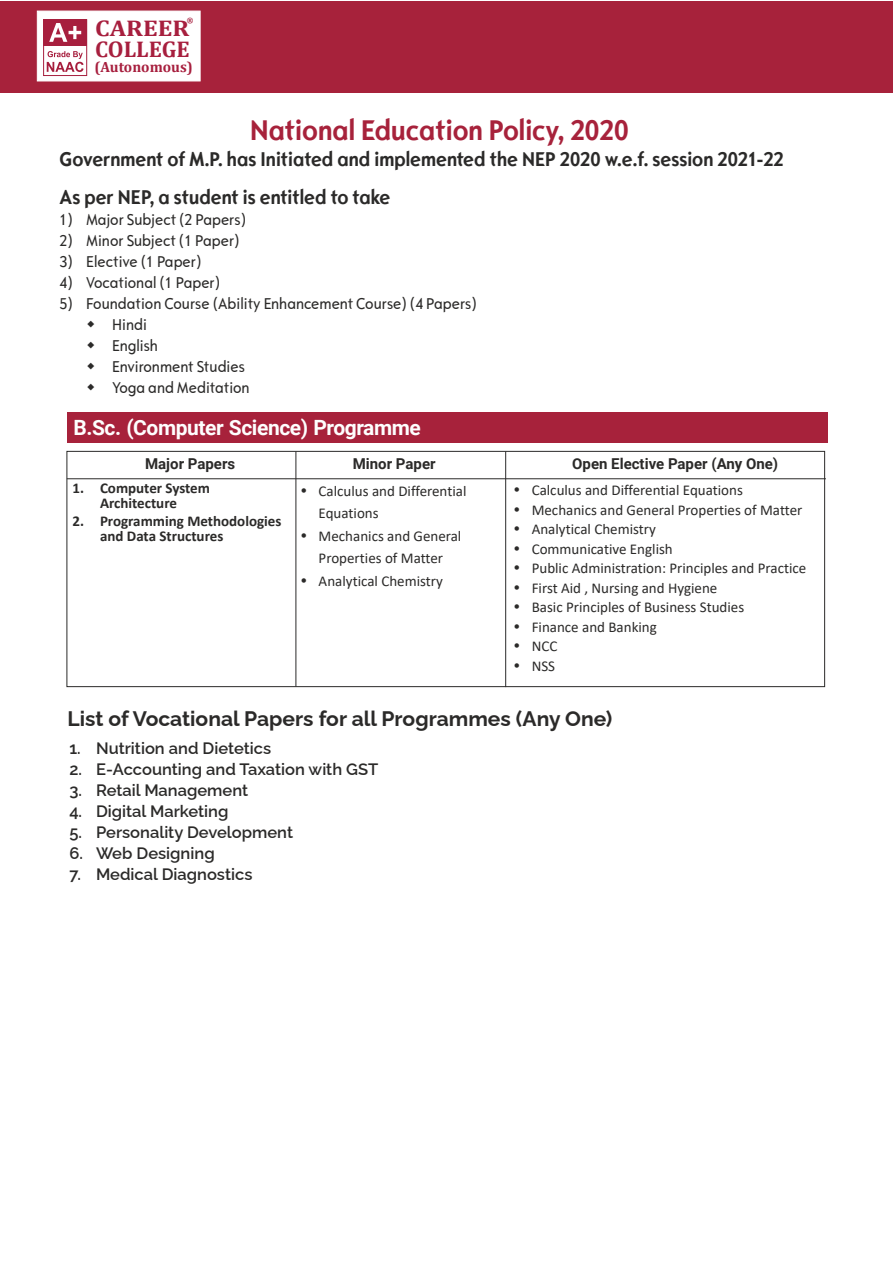
<style>
.page{position:relative;width:893px;height:1263px;background:#fff}
.page>*{position:absolute;margin:0;border:0;box-sizing:border-box;transform-origin:0 0}
.t1{font:700 30px "Opel Sans Condensed";color:#a7223b}
.t2{font:700 22.8px "Cambria";color:#a71f3e}
.t3{font:700 22.8px "Cambria";color:#a71f3e;scale:1.11 1}
.t4{font:700 21px "Opel Sans Condensed";color:#2b2a29}
.t5{font:700 21px "Raleway";color:#2b2a29}
.t6{font:700 21px "Roboto";letter-spacing:-.02em;color:#fefefe}
.t7{font:condensed 16.5px/21px "Opel Sans";color:#2b2a29}
.t8{font:600 16.5px "Raleway";color:#2b2a29}
.t9{font:15px/22.5px "Calibri";color:#2b2a29}
.t10{font:700 15px/15px "Calibri";color:#2b2a29;text-align:center}
.t11{font:700 15px "Roboto";color:#2b2a29}
.t12{font:700 14.85px "Cambria";color:#a71f3e}
.t13{font:700 7.8px "Cambria";color:#a71f3e}
</style>
<div class="page">
<div style="left:67px;top:412px;width:760px;height:30px;background:#a7223b"></div>
<div style="left:66px;top:451px;width:759px;height:236px;border:1px solid #2b2a29"></div>
<hr style="left:295px;top:451px;width:1px;height:236px;background:#2b2a29">
<hr style="left:505px;top:451px;width:1px;height:236px;background:#2b2a29">
<hr style="left:67px;top:478px;width:759px;height:1px;background:#2b2a29">
<div style="left:0;top:1px;width:893px;height:92px;background:#a7223b"></div>
<div style="left:37px;top:11px;width:163px;height:70px;background:#fff"></div>
<svg style="left:47px;top:51px;width:37px;height:21px"></svg>
<div style="left:44px;top:20px;width:43px;height:26px;background:#a71f3e"></div>
<div style="left:43px;top:19px;width:44px;height:57px;border:1px solid #a71f3e"></div>
<svg style="left:49px;top:23px;width:32px;height:19px"></svg>
<p class="t13" style="left:187px;top:15px;width:8px">®</p>
<h2 class="t3" style="left:95px;top:12px;width:86px">CAREER</h2>
<h2 class="t2" style="left:95px;top:33px;width:96px">COLLEGE</h2>
<p class="t12" style="left:95px;top:57px;width:100px">(Autonomous)</p>
<h1 class="t1" style="left:250px;top:112px;width:380px">National Education Policy, 2020</h1>
<h3 class="t4" style="left:60px;top:146px;width:726px">Government of M.P. has Initiated and implemented the NEP 2020 w.e.f. session 2021-22</h3>
<h3 class="t4" style="left:60px;top:184px;width:332px">As per NEP, a student is entitled to take</h3>
<p class="t7" style="left:60px;top:209px;width:188px">1) Major Subject (2 Papers)</p>
<p class="t7" style="left:60px;top:230px;width:182px">2) Minor Subject (1 Paper)</p>
<p class="t7" style="left:60px;top:251px;width:143px">3) Elective (1 Paper)</p>
<p class="t7" style="left:60px;top:272px;width:162px">4) Vocational (1 Paper)</p>
<p class="t7" style="left:112px;top:293px;width:366px;text-indent:-53px">5) Foundation Course (Ability Enhancement Course) (4 Papers)<br>Hindi<br>English<br>Environment Studies<br>Yoga and Meditation</p>
<h3 class="t6" style="left:73px;top:413px;width:349px">B.Sc. (Computer Science) Programme</h3>
<p class="t11" style="left:145px;top:453px;width:92px">Major Papers</p>
<p class="t11" style="left:353px;top:453px;width:84px">Minor Paper</p>
<p class="t11" style="left:572px;top:453px;width:207px">Open Elective Paper (Any One)</p>
<p class="t10" style="left:73px;top:480px;width:139px">1. Computer System<br>Architecture</p>
<p class="t10" style="left:100px;top:513px;width:183px;text-align:left;text-indent:-27px">2. Programming Methodologies and Data Structures</p>
<p class="t9" style="left:319px;top:479px;width:149px;text-indent:-18px">• Calculus and Differential<br>Equations</p>
<p class="t9" style="left:300px;top:524px;width:162px;text-align:center">• Mechanics and General<br>Properties of Matter</p>
<p class="t9" style="left:300px;top:569px;width:144px">• Analytical Chemistry</p>
<p class="t9" style="left:513px;top:479px;width:231px">• Calculus and Differential Equations</p>
<p class="t9" style="left:513px;top:498px;width:290px">• Mechanics and General Properties of Matter</p>
<p class="t9" style="left:513px;top:518px;width:144px">• Analytical Chemistry</p>
<p class="t9" style="left:513px;top:537px;width:161px">• Communicative English</p>
<p class="t9" style="left:513px;top:557px;width:294px">• Public Administration: Principles and Practice</p>
<p class="t9" style="left:513px;top:576px;width:205px">• First Aid , Nursing and Hygiene</p>
<p class="t9" style="left:513px;top:596px;width:232px">• Basic Principles of Business Studies</p>
<p class="t9" style="left:513px;top:615px;width:145px">• Finance and Banking</p>
<p class="t9" style="left:513px;top:635px;width:45px">• NCC</p>
<p class="t9" style="left:513px;top:654px;width:43px">• NSS</p>
<h3 class="t5" style="left:68px;top:703px;width:546px">List of Vocational Papers for all Programmes (Any One)</h3>
<p class="t8" style="left:69px;top:735px;width:203px">1. Nutrition and Dietetics</p>
<p class="t8" style="left:69px;top:756px;width:311px">2. E-Accounting and Taxation with GST</p>
<p class="t8" style="left:69px;top:777px;width:180px">3. Retail Management</p>
<p class="t8" style="left:69px;top:798px;width:161px">4. Digital Marketing</p>
<p class="t8" style="left:69px;top:819px;width:225px">5. Personality Development</p>
<p class="t8" style="left:69px;top:840px;width:147px">6. Web Designing</p>
<p class="t8" style="left:69px;top:861px;width:185px">7. Medical Diagnostics</p>
</div>
